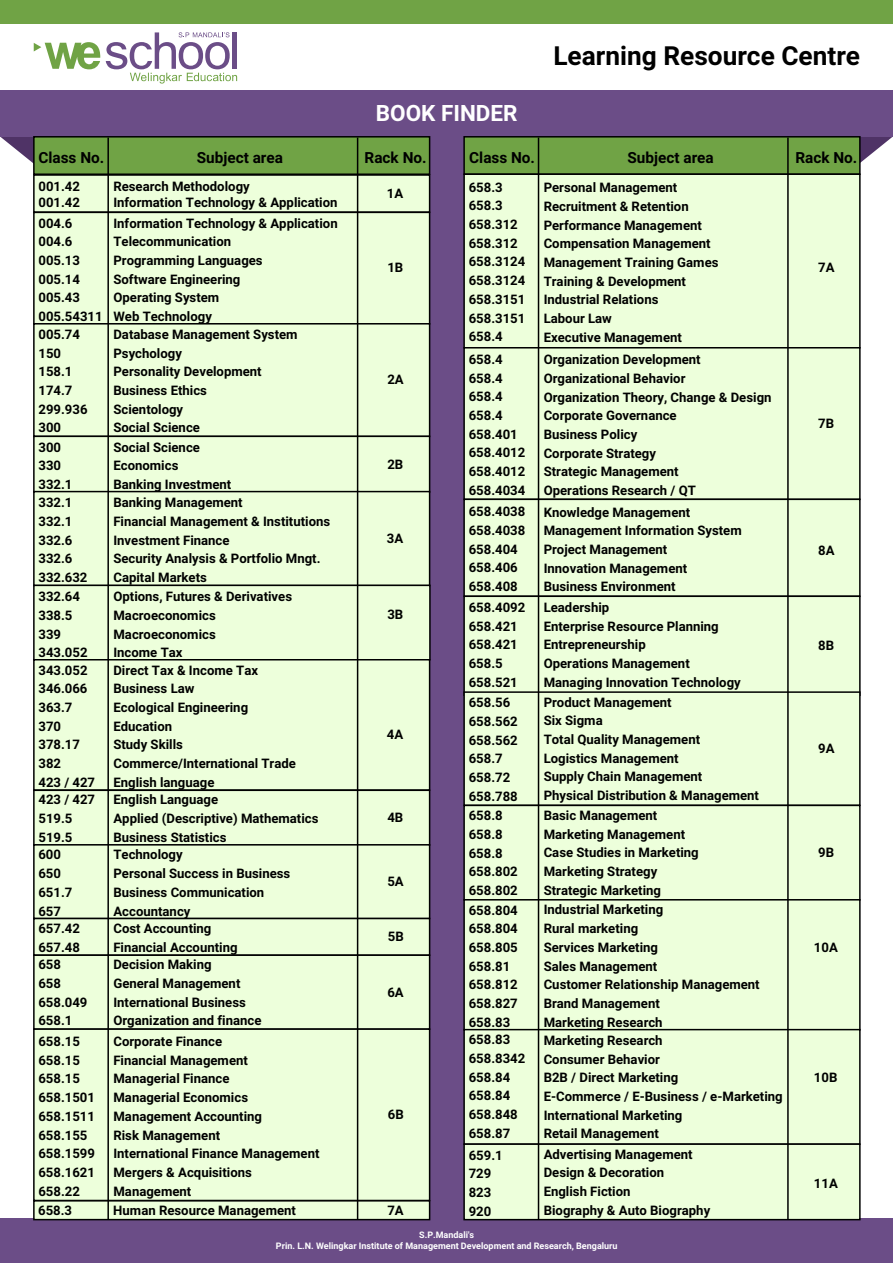
<style>
.page{position:relative;width:893px;height:1263px;background:#fff}
.page>*{position:absolute;margin:0;border:0;box-sizing:border-box;transform-origin:0 0}
.t1{font:700 26.25px "Roboto";color:#000}
.t2{font:700 22.5px "Roboto";color:#fff}
.t3{font:700 15.3px "Roboto";color:#000}
.t4{font:700 13.12px/18.7px "Roboto";color:#000}
.t5{font:700 9px/10.8px "Roboto";color:#fff;text-align:center}
</style>
<div class="page">
<div style="left:0;top:0;width:893px;height:23px;background:#70a345"></div>
<div style="left:0;top:90px;width:893px;height:46px;background:#6b4d87"></div>
<div style="left:430px;top:135px;width:34px;height:1113px;background:#6b4d87"></div>
<div style="left:0;top:1219px;width:893px;height:44px;background:#6b4d87"></div>
<svg style="left:463px;top:136px;width:430px;height:37px;background:#709c4b"></svg>
<div style="left:463px;top:173px;width:398px;height:173px;background:#edffdb"></div>
<div style="left:463px;top:346px;width:398px;height:152px;background:#edffdb"></div>
<div style="left:463px;top:498px;width:398px;height:193px;background:#edffdb"></div>
<div style="left:463px;top:691px;width:398px;height:113px;background:#edffdb"></div>
<div style="left:463px;top:804px;width:398px;height:94px;background:#edffdb"></div>
<div style="left:463px;top:898px;width:398px;height:130px;background:#edffdb"></div>
<div style="left:463px;top:1028px;width:398px;height:115px;background:#edffdb"></div>
<svg style="left:463px;top:1143px;width:398px;height:78px;background:#dff0cf"></svg>
<hr style="left:538px;top:138px;width:1px;height:1081px;background:#000">
<hr style="left:787px;top:138px;width:2px;height:1081px;background:#000">
<svg style="left:0;top:136px;width:431px;height:75px;background:#a6c48c"></svg>
<div style="left:33px;top:211px;width:398px;height:111px;background:#edffdb"></div>
<div style="left:33px;top:322px;width:398px;height:113px;background:#edffdb"></div>
<div style="left:33px;top:435px;width:398px;height:223px;background:#edffdb"></div>
<div style="left:33px;top:658px;width:398px;height:131px;background:#edffdb"></div>
<div style="left:33px;top:789px;width:398px;height:239px;background:#edffdb"></div>
<div style="left:33px;top:1028px;width:398px;height:171px;background:#edffdb"></div>
<svg style="left:32px;top:1199px;width:399px;height:22px;background:#c3d1b5"></svg>
<hr style="left:107px;top:138px;width:2px;height:1081px;background:#000">
<hr style="left:357px;top:138px;width:1px;height:1081px;background:#000">
<svg style="left:34px;top:42px;width:66px;height:27px"></svg>
<svg style="left:106px;top:32px;width:131px;height:52px"></svg>
<h2 class="t2" style="left:376px;top:104px;width:143px">BOOK FINDER</h2>
<h1 class="t1" style="left:553px;top:45px;width:308px">Learning Resource Centre</h1>
<p class="t3" style="left:38px;top:152px;width:67px">Class No.</p>
<p class="t3" style="left:197px;top:152px;width:88px">Subject area</p>
<p class="t3" style="left:365px;top:152px;width:63px">Rack No.</p>
<p class="t4" style="left:38px;top:178px;width:43px">001.42</p>
<p class="t4" style="left:113px;top:178px;width:138px">Research Methodology</p>
<p class="t4" style="left:38px;top:194px;width:43px">001.42</p>
<p class="t4" style="left:113px;top:194px;width:226px">Information Technology &amp; Application</p>
<p class="t4" style="left:38px;top:215px;width:66px">004.6<br>004.6<br>005.13<br>005.14<br>005.43<br>005.54311</p>
<p class="t4" style="left:38px;top:326px;width:51px">005.74<br>150<br>158.1<br>174.7<br>299.936<br>300</p>
<p class="t4" style="left:38px;top:439px;width:35px">300<br>330<br>332.1</p>
<p class="t4" style="left:38px;top:495px;width:51px">332.1<br>332.1<br>332.6<br>332.6<br>332.632</p>
<p class="t4" style="left:38px;top:589px;width:51px">332.64<br>338.5<br>339<br>343.052</p>
<p class="t4" style="left:38px;top:662px;width:58px">343.052<br>346.066<br>363.7<br>370<br>378.17<br>382<br>423 / 427</p>
<p class="t4" style="left:38px;top:792px;width:58px">423 / 427<br>519.5<br>519.5</p>
<p class="t4" style="left:38px;top:847px;width:35px">600<br>650<br>651.7<br>657</p>
<p class="t4" style="left:113px;top:215px;width:226px">Information Technology &amp; Application<br>Telecommunication<br>Programming Languages<br>Software Engineering<br>Operating System<br>Web Technology</p>
<p class="t4" style="left:113px;top:326px;width:186px">Database Management System<br>Psychology<br>Personality Development<br>Business Ethics<br>Scientology<br>Social Science</p>
<p class="t4" style="left:113px;top:439px;width:119px">Social Science<br>Economics<br>Banking Investment</p>
<p class="t4" style="left:113px;top:495px;width:218px">Banking Management<br>Financial Management &amp; Institutions<br>Investment Finance<br>Security Analysis &amp; Portfolio Mngt.<br>Capital Markets</p>
<p class="t4" style="left:113px;top:589px;width:180px">Options, Futures &amp; Derivatives<br>Macroeconomics<br>Macroeconomics<br>Income Tax</p>
<p class="t4" style="left:113px;top:662px;width:184px">Direct Tax &amp; Income Tax<br>Business Law<br>Ecological Engineering<br>Education<br>Study Skills<br>Commerce/International Trade<br>English language</p>
<p class="t4" style="left:113px;top:792px;width:206px">English Language<br>Applied (Descriptive) Mathematics<br>Business Statistics</p>
<p class="t4" style="left:113px;top:847px;width:178px">Technology<br>Personal Success in Business<br>Business Communication<br>Accountancy</p>
<p class="t4" style="left:387px;top:186px;width:18px">1A</p>
<p class="t4" style="left:387px;top:260px;width:17px">1B</p>
<p class="t4" style="left:387px;top:371px;width:18px">2A</p>
<p class="t4" style="left:387px;top:456px;width:17px">2B</p>
<p class="t4" style="left:387px;top:531px;width:18px">3A</p>
<p class="t4" style="left:387px;top:606px;width:17px">3B</p>
<p class="t4" style="left:387px;top:727px;width:18px">4A</p>
<p class="t4" style="left:387px;top:809px;width:17px">4B</p>
<p class="t4" style="left:387px;top:874px;width:18px">5A</p>
<p class="t4" style="left:113px;top:920px;width:126px">Cost Accounting<br>Financial Accounting</p>
<p class="t4" style="left:38px;top:920px;width:43px">657.42<br>657.48</p>
<p class="t4" style="left:388px;top:929px;width:17px">5B</p>
<p class="t4" style="left:38px;top:957px;width:51px">658<br>658<br>658.049<br>658.1</p>
<p class="t4" style="left:38px;top:1033px;width:58px">658.15<br>658.15<br>658.15<br>658.1501<br>658.1511<br>658.155<br>658.1599<br>658.1621<br>658.22</p>
<p class="t4" style="left:113px;top:957px;width:150px">Decision Making<br>General Management<br>International Business<br>Organization and finance</p>
<p class="t4" style="left:113px;top:1033px;width:208px">Corporate Finance<br>Financial Management<br>Managerial Finance<br>Managerial Economics<br>Management Accounting<br>Risk Management<br>International Finance Management<br>Mergers &amp; Acquisitions<br>Management</p>
<p class="t4" style="left:387px;top:984px;width:18px">6A</p>
<p class="t4" style="left:388px;top:1106px;width:17px">6B</p>
<p class="t4" style="left:38px;top:1202px;width:35px">658.3</p>
<p class="t4" style="left:113px;top:1202px;width:184px">Human Resource Management</p>
<p class="t4" style="left:387px;top:1202px;width:18px">7A</p>
<p class="t3" style="left:469px;top:152px;width:67px">Class No.</p>
<p class="t3" style="left:627px;top:152px;width:88px">Subject area</p>
<p class="t3" style="left:795px;top:152px;width:63px">Rack No.</p>
<p class="t4" style="left:469px;top:179px;width:58px">658.3<br>658.3<br>658.312<br>658.312<br>658.3124<br>658.3124<br>658.3151<br>658.3151<br>658.4</p>
<p class="t4" style="left:469px;top:351px;width:58px">658.4<br>658.4<br>658.4<br>658.4<br>658.401<br>658.4012<br>658.4012<br>658.4034</p>
<p class="t4" style="left:469px;top:504px;width:58px">658.4038<br>658.4038<br>658.404<br>658.406<br>658.408</p>
<p class="t4" style="left:469px;top:599px;width:58px">658.4092<br>658.421<br>658.421<br>658.5<br>658.521</p>
<p class="t4" style="left:469px;top:695px;width:51px">658.56<br>658.562<br>658.562<br>658.7<br>658.72<br>658.788</p>
<p class="t4" style="left:469px;top:808px;width:51px">658.8<br>658.8<br>658.8<br>658.802<br>658.802</p>
<p class="t4" style="left:469px;top:902px;width:51px">658.804<br>658.804<br>658.805<br>658.81<br>658.812<br>658.827<br>658.83</p>
<p class="t4" style="left:469px;top:1032px;width:58px">658.83<br>658.8342<br>658.84<br>658.84<br>658.848<br>658.87</p>
<p class="t4" style="left:469px;top:1147px;width:35px">659.1<br>729<br>823<br>920</p>
<p class="t4" style="left:544px;top:180px;width:176px">Personal Management<br>Recruitment &amp; Retention<br>Performance Management<br>Compensation Management<br>Management Training Games<br>Training &amp; Development<br>Industrial Relations<br>Labour Law<br>Executive Management</p>
<p class="t4" style="left:544px;top:352px;width:229px">Organization Development<br>Organizational Behavior<br>Organization Theory, Change &amp; Design<br>Corporate Governance<br>Business Policy<br>Corporate Strategy<br>Strategic Management<br>Operations Research / QT</p>
<p class="t4" style="left:544px;top:504px;width:200px">Knowledge Management<br>Management Information System<br>Project Management<br>Innovation Management<br>Business Environment</p>
<p class="t4" style="left:544px;top:599px;width:199px">Leadership<br>Enterprise Resource Planning<br>Entrepreneurship<br>Operations Management<br>Managing Innovation Technology</p>
<p class="t4" style="left:544px;top:694px;width:217px">Product Management<br>Six Sigma<br>Total Quality Management<br>Logistics Management<br>Supply Chain Management<br>Physical Distribution &amp; Management</p>
<p class="t4" style="left:544px;top:807px;width:157px">Basic Management<br>Marketing Management<br>Case Studies in Marketing<br>Marketing Strategy<br>Strategic Marketing</p>
<p class="t4" style="left:544px;top:902px;width:218px">Industrial Marketing<br>Rural marketing<br>Services Marketing<br>Sales Management<br>Customer Relationship Management<br>Brand Management<br>Marketing Research</p>
<p class="t4" style="left:544px;top:1032px;width:241px">Marketing Research<br>Consumer Behavior<br>B2B / Direct Marketing<br>E-Commerce / E-Business / e-Marketing<br>International Marketing<br>Retail Management</p>
<p class="t4" style="left:544px;top:1146px;width:168px">Advertising Management<br>Design &amp; Decoration<br>English Fiction<br>Biography &amp; Auto Biography</p>
<p class="t4" style="left:818px;top:259px;width:18px">7A</p>
<p class="t4" style="left:818px;top:416px;width:17px">7B</p>
<p class="t4" style="left:818px;top:543px;width:18px">8A</p>
<p class="t4" style="left:818px;top:637px;width:17px">8B</p>
<p class="t4" style="left:818px;top:741px;width:18px">9A</p>
<p class="t4" style="left:818px;top:845px;width:17px">9B</p>
<p class="t4" style="left:814px;top:939px;width:25px">10A</p>
<p class="t4" style="left:814px;top:1069px;width:25px">10B</p>
<p class="t4" style="left:814px;top:1175px;width:25px">11A</p>
<p class="t5" style="left:276px;top:1230px;width:343px">S.P.Mandali's<br>Prin. L.N. Welingkar Institute of Management Development and Research, Bengaluru</p>
</div>
